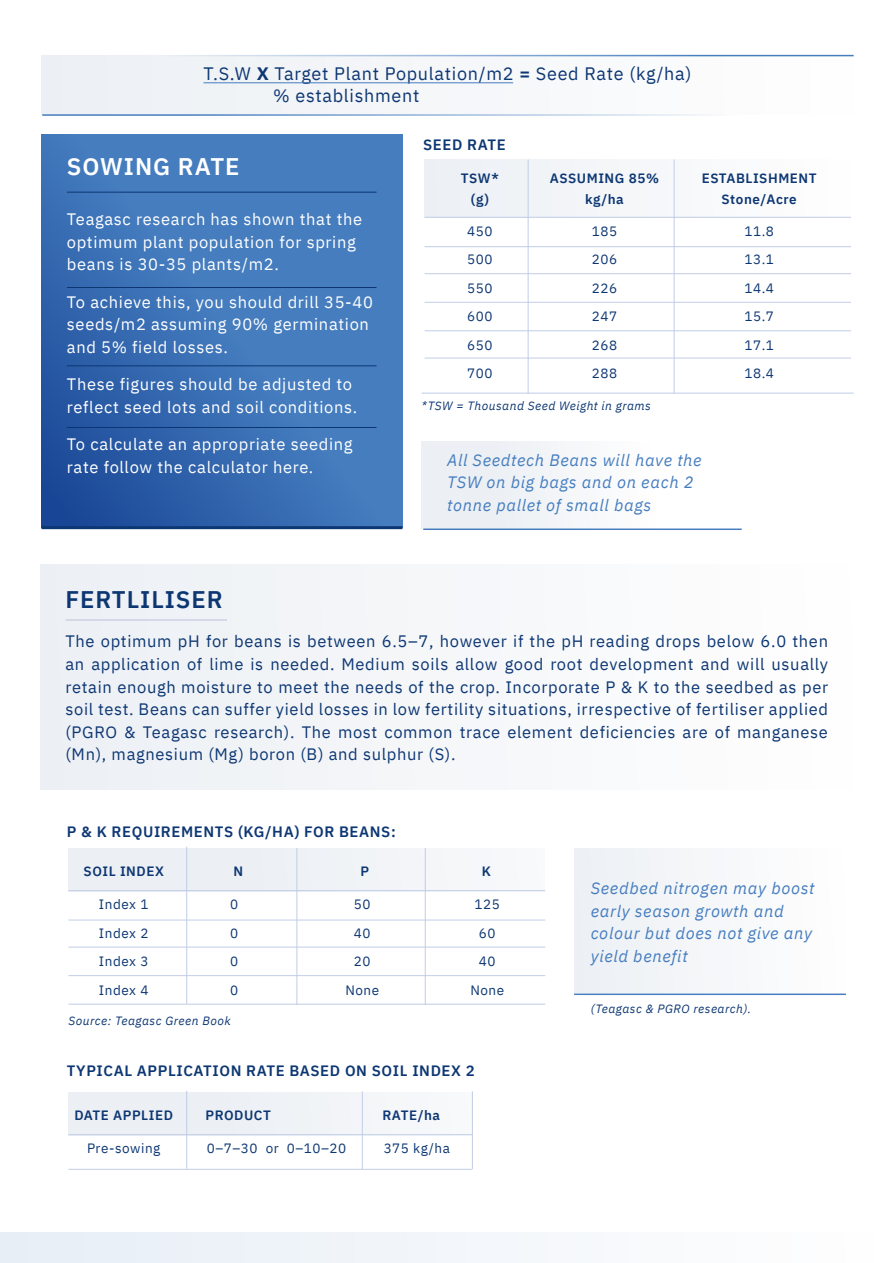
<style>
.page{position:relative;width:893px;height:1263px;background:#fff}
.page>*{position:absolute;margin:0;border:0;box-sizing:border-box;transform-origin:0 0}
.t1{font:600 24px "IBM Plex Sans";letter-spacing:.04em;color:#0d3773}
.t2{font:600 24px "IBM Plex Sans";letter-spacing:.04em;color:#fff}
.t3{font:18px/22.5px "IBM Plex Sans";letter-spacing:.04em;color:#0d3773}
.t4{font:16.5px/22.5px "IBM Plex Sans";letter-spacing:.04em;color:#0d3773;text-align:justify}
.t5{font:16.5px/22.5px "IBM Plex Sans";letter-spacing:.04em;color:#fff}
.t6{font:italic 16.5px/22.5px "IBM Plex Sans";letter-spacing:.04em;color:#457dbf}
.t7{font:600 15px "IBM Plex Sans";letter-spacing:.04em;color:#0d3773}
.t8{font:13.5px/28.5px "IBM Plex Sans";letter-spacing:.04em;color:#0d3773;text-align:justify}
.t9{font:600 13.5px/21px "IBM Plex Sans";letter-spacing:.04em;color:#0d3773;text-align:center}
.t10{font:italic 12px "IBM Plex Sans";letter-spacing:.04em;color:#0d3773}
.s1{font-weight:700}
</style>
<div class="page">
<div style="left:0;top:1232px;width:893px;height:31px;background:#f3f6fa"></div>
<div style="left:40px;top:564px;width:812px;height:226px;background:#f5f7f9"></div>
<hr style="left:65px;top:620px;width:162px;height:1px;background:#bbc1d9">
<div style="left:68px;top:848px;width:477px;height:43px;background:#eef1f5"></div>
<div style="left:68px;top:1092px;width:405px;height:43px;background:#eef1f5"></div>
<div style="left:574px;top:848px;width:272px;height:145px;background:#f5f7f9"></div>
<hr style="left:68px;top:890px;width:477px;height:1px;background:#c1cde7">
<hr style="left:68px;top:1134px;width:405px;height:1px;background:#c1cde7">
<hr style="left:186px;top:847px;width:1px;height:157px;background:#c1cde7">
<hr style="left:186px;top:1091px;width:1px;height:77px;background:#c1cde7">
<hr style="left:296px;top:848px;width:1px;height:157px;background:#c1cde7">
<hr style="left:362px;top:1091px;width:1px;height:78px;background:#c1cde7">
<hr style="left:472px;top:1091px;width:1px;height:78px;background:#c1cde7">
<hr style="left:425px;top:848px;width:1px;height:157px;background:#c1cde7">
<hr style="left:68px;top:920px;width:477px;height:1px;background:#c1cde7">
<hr style="left:68px;top:947px;width:477px;height:1px;background:#c1cde7">
<hr style="left:68px;top:975px;width:477px;height:1px;background:#c1cde7">
<hr style="left:68px;top:1004px;width:477px;height:1px;background:#c1cde7">
<hr style="left:68px;top:1169px;width:404px;height:1px;background:#c1cde7">
<hr style="left:574px;top:993px;width:272px;height:2px;background:#457dbf">
<div style="left:41px;top:56px;width:813px;height:59px;background:#f5f7f9"></div>
<div style="left:425px;top:159px;width:426px;height:59px;background:#f5f7f9"></div>
<hr style="left:425px;top:217px;width:426px;height:1px;background:#c1cde7">
<hr style="left:528px;top:159px;width:1px;height:235px;background:#c1cde7">
<hr style="left:674px;top:159px;width:1px;height:235px;background:#c1cde7">
<hr style="left:425px;top:246px;width:426px;height:1px;background:#c1cde7">
<hr style="left:425px;top:273px;width:426px;height:1px;background:#c1cde7">
<hr style="left:425px;top:302px;width:426px;height:1px;background:#c1cde7">
<hr style="left:425px;top:330px;width:426px;height:1px;background:#c1cde7">
<hr style="left:425px;top:358px;width:426px;height:1px;background:#c1cde7">
<svg style="left:41px;top:134px;width:361px;height:392px;fill:#437bbd"></svg>
<hr style="left:67px;top:192px;width:310px;height:1px;background:#0d3773">
<hr style="left:67px;top:287px;width:310px;height:1px;background:#0d3773">
<hr style="left:67px;top:365px;width:310px;height:1px;background:#0d3773">
<hr style="left:67px;top:427px;width:310px;height:1px;background:#0d3773">
<hr style="left:41px;top:526px;width:361px;height:3px;background:#0d3773">
<hr style="left:42px;top:114px;width:812px;height:2px;background:#457dbf">
<hr style="left:42px;top:55px;width:812px;height:1px;background:#457dbf">
<hr style="left:422px;top:393px;width:432px;height:1px;background:#c1cde7">
<div style="left:422px;top:441px;width:320px;height:88px;background:#f6f7fa"></div>
<hr style="left:423px;top:528px;width:319px;height:2px;background:#457dbf">
<hr style="left:203px;top:82px;width:310px;height:1px;background:#457dbf">
<p class="t3" style="left:273px;top:60px;width:420px;text-indent:-70px">T.S.W <span class="s1">X</span> Target Plant Population/m2 <span class="s1">=</span> Seed Rate (kg/ha) % establishment</p>
<p class="t7" style="left:423px;top:132px;width:84px">SEED RATE</p>
<p class="t9" style="left:461px;top:167px;width:39px">TSW* (g)</p>
<p class="t9" style="left:550px;top:167px;width:111px">ASSUMING 85% kg/ha</p>
<p class="t9" style="left:702px;top:167px;width:116px">ESTABLISHMENT<br>Stone/Acre</p>
<p class="t8" style="left:467px;top:216px;width:27px">450<br>500<br>550<br>600<br>650<br>700</p>
<p class="t8" style="left:592px;top:216px;width:27px">185<br>206<br>226<br>247<br>268<br>288</p>
<p class="t8" style="left:744px;top:216px;width:31px">11.8<br>13.1<br>14.4<br>15.7<br>17.1<br>18.4</p>
<h1 class="t2" style="left:67px;top:148px;width:174px">SOWING RATE</h1>
<p class="t5" style="left:67px;top:207px;width:297px">Teagasc research has shown that the optimum plant population for spring beans is 30-35 plants/m2.</p>
<p class="t5" style="left:67px;top:289px;width:308px">To achieve this, you should drill 35-40 seeds/m2 assuming 90% germination and 5% field losses.</p>
<p class="t5" style="left:67px;top:372px;width:292px">These figures should be adjusted to reflect seed lots and soil conditions.</p>
<p class="t5" style="left:67px;top:432px;width:287px">To calculate an appropriate seeding rate follow the calculator here.</p>
<p class="t10" style="left:422px;top:396px;width:231px">*TSW = Thousand Seed Weight in grams</p>
<p class="t6" style="left:447px;top:447px;width:256px">All Seedtech Beans will have the<br>TSW on big bags and on each 2 tonne pallet of small bags</p>
<h1 class="t1" style="left:65px;top:581px;width:159px">FERTLILISER</h1>
<p class="t4" style="left:65px;top:629px;width:764px">The optimum pH for beans is between 6.5–7, however if the pH reading drops below 6.0 then an application of lime is needed. Medium soils allow good root development and will usually retain enough moisture to meet the needs of the crop. Incorporate P &amp; K to the seedbed as per soil test. Beans can suffer yield losses in low fertility situations, irrespective of fertiliser applied (PGRO &amp; Teagasc research). The most common trace element deficiencies are of manganese (Mn), magnesium (Mg) boron (B) and sulphur (S).</p>
<p class="t7" style="left:67px;top:820px;width:330px">P &amp; K REQUIREMENTS (KG/HA) FOR BEANS:</p>
<p class="t9" style="left:84px;top:859px;width:82px">SOIL INDEX</p>
<p class="t9" style="left:233px;top:859px;width:11px">N</p>
<p class="t9" style="left:361px;top:859px;width:10px">P</p>
<p class="t9" style="left:482px;top:859px;width:11px">K</p>
<p class="t8" style="left:99px;top:889px;width:51px">Index 1<br>Index 2<br>Index 3<br>Index 4</p>
<p class="t8" style="left:230px;top:889px;width:10px">0<br>0<br>0<br>0</p>
<p class="t8" style="left:345px;top:889px;width:35px;text-align:center">50<br>40<br>20<br>None</p>
<p class="t8" style="left:470px;top:889px;width:35px;text-align:center">125<br>60<br>40<br>None</p>
<p class="t10" style="left:68px;top:1011px;width:164px">Source: Teagasc Green Book</p>
<p class="t7" style="left:67px;top:1059px;width:409px">TYPICAL APPLICATION RATE BASED ON SOIL INDEX 2</p>
<p class="t9" style="left:74px;top:1103px;width:100px">DATE APPLIED</p>
<p class="t8" style="left:87px;top:1133px;width:75px">Pre-sowing</p>
<p class="t9" style="left:206px;top:1103px;width:67px">PRODUCT</p>
<p class="t8" style="left:207px;top:1133px;width:141px">0–7–30 or 0–10–20</p>
<p class="t9" style="left:382px;top:1103px;width:59px">RATE/ha</p>
<p class="t8" style="left:384px;top:1133px;width:68px">375 kg/ha</p>
<p class="t6" style="left:591px;top:876px;width:225px">Seedbed nitrogen may boost early season growth and colour but does not give any yield benefit</p>
<p class="t10" style="left:591px;top:1000px;width:162px">(Teagasc &amp; PGRO research).</p>
</div>
